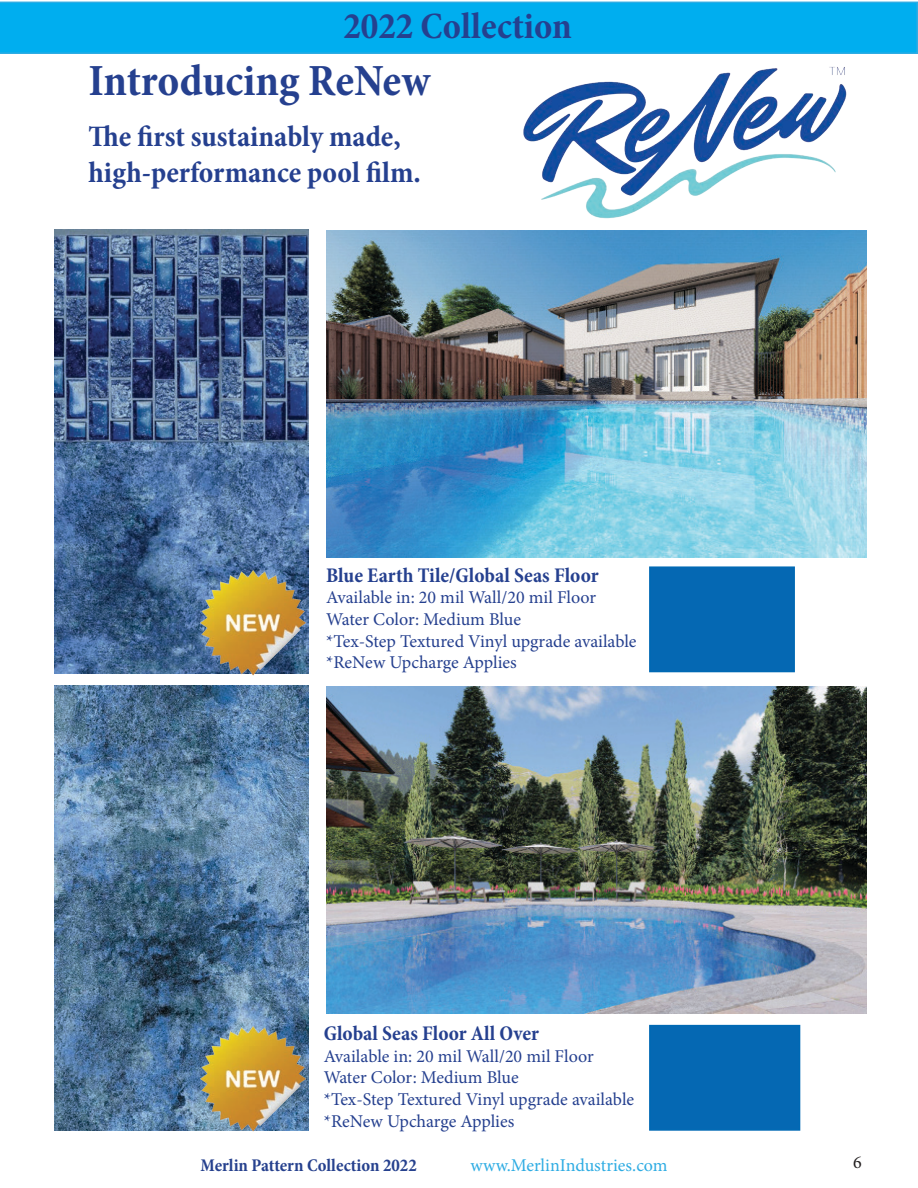
<style>
.page{position:relative;width:918px;height:1188px;background:#fff}
.page>*{position:absolute;margin:0;border:0;box-sizing:border-box;transform-origin:0 0}
.t1{font:700 condensed 45px "Minion Pro";letter-spacing:-.005em;color:#25408f}
.t2{font:700 condensed 37.5px "Minion Pro";color:#25408f}
.t3{font:700 condensed 30px/36px "Minion Pro";color:#25408f}
.t4{font:700 condensed 21px "Minion Pro";letter-spacing:.005em;color:#25408f}
.t5{font:18px "Minion Pro";color:#25408f}
.t6{font:700 condensed 18px "Minion Pro";color:#26418e}
.t7{font:18px "Minion Pro";color:#2eace3}
.t8{font:18px "Minion Pro";color:#231f20}
</style>
<div class="page">
<div style="left:0;top:2px;width:918px;height:52px;background:#00aeef"></div>
<svg style="left:0;top:1px;width:1px;height:51px"></svg>
<div style="left:649px;top:566px;width:146px;height:106px;background:#0568b3;border:2px solid #0069b4"></div>
<div style="left:649px;top:1025px;width:151px;height:106px;background:#0568b3;border:2px solid #0069b4"></div>
<img style="left:523px;top:67px;width:324px;height:152px">
<img style="left:54px;top:230px;width:254px;height:444px">
<img style="left:54px;top:686px;width:255px;height:445px">
<img style="left:326px;top:230px;width:540px;height:327px">
<img style="left:326px;top:687px;width:540px;height:327px">
<img style="left:192px;top:562px;width:117px;height:114px">
<img style="left:192px;top:1018px;width:117px;height:114px">
<p class="t2" style="left:343px;top:0;width:230px">2022 Collection</p>
<p class="t1" style="left:89px;top:49px;width:343px">Introducing ReNew</p>
<p class="t3" style="left:89px;top:118px;width:334px">The first sustainably made, high-performance pool film.</p>
<p class="t4" style="left:326px;top:561px;width:274px">Blue Earth Tile/Global Seas Floor</p>
<p class="t5" style="left:326px;top:586px;width:271px">Available in: 20 mil Wall/20 mil Floor</p>
<p class="t5" style="left:326px;top:607px;width:196px">Water Color: Medium Blue</p>
<p class="t5" style="left:326px;top:629px;width:312px">*Tex-Step Textured Vinyl upgrade available</p>
<p class="t5" style="left:326px;top:650px;width:192px">*ReNew Upcharge Applies</p>
<p class="t4" style="left:324px;top:1019px;width:217px">Global Seas Floor All Over</p>
<p class="t5" style="left:324px;top:1044px;width:271px">Available in: 20 mil Wall/20 mil Floor</p>
<p class="t5" style="left:324px;top:1066px;width:196px">Water Color: Medium Blue</p>
<p class="t5" style="left:324px;top:1087px;width:312px">*Tex-Step Textured Vinyl upgrade available</p>
<p class="t5" style="left:324px;top:1109px;width:192px">*ReNew Upcharge Applies</p>
<p class="t6" style="left:201px;top:1153px;width:218px">Merlin Pattern Collection 2022</p>
<p class="t7" style="left:471px;top:1153px;width:199px">www.MerlinIndustries.com</p>
<p class="t8" style="left:853px;top:1150px;width:10px">6</p>
</div>
